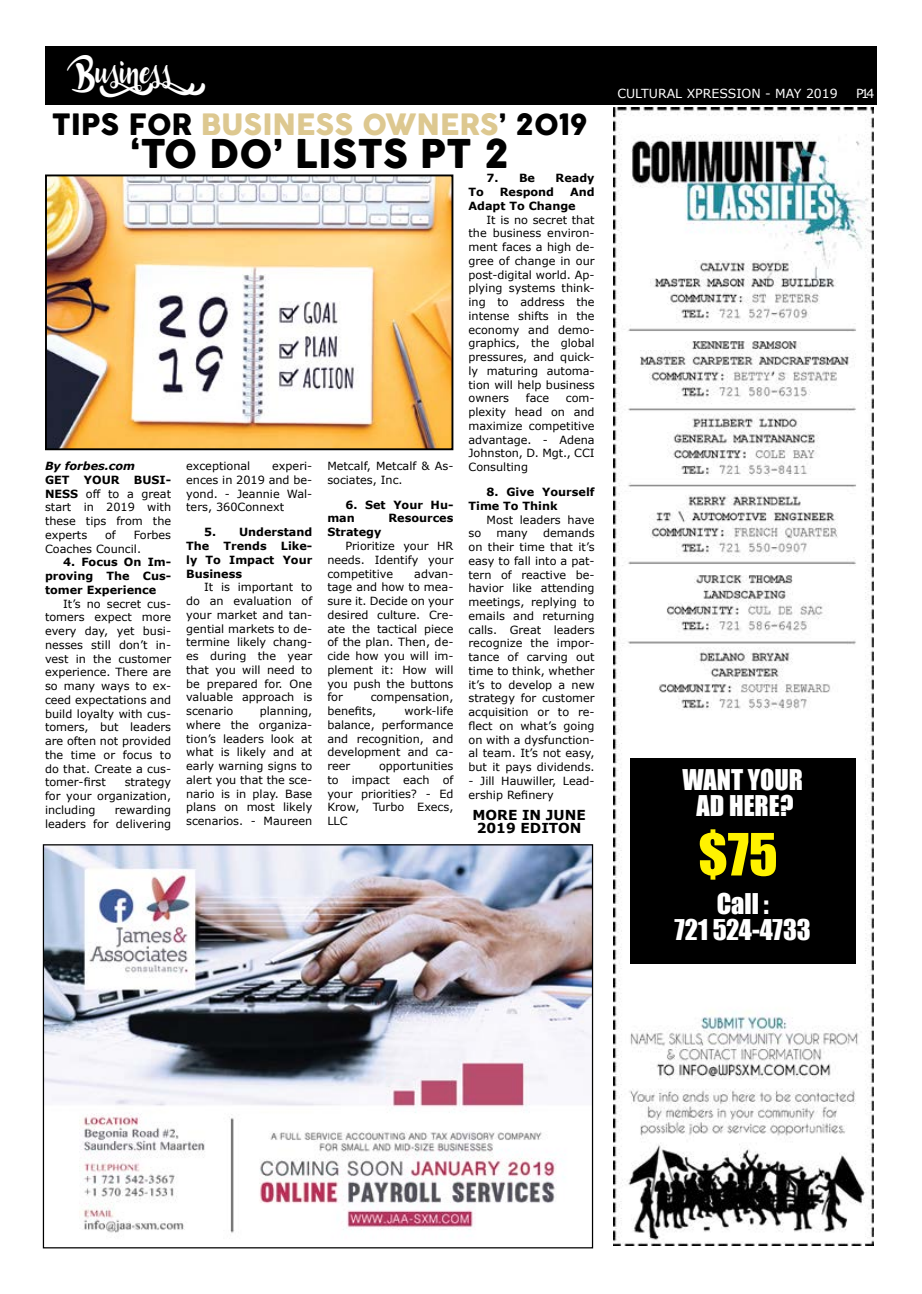
<style>
.page{position:relative;width:922px;height:1294px;background:#fff}
.page>*{position:absolute;margin:0;border:0;box-sizing:border-box;transform-origin:0 0}
.t1{font:53.75px "Impact";color:#fff200}
.t2{font:38.75px "COCOGOOSE";color:#000}
.t3{font:28.75px "COCOGOOSE";color:#ddc890}
.t4{font:26.25px/26.2px "Impact";color:#fff;text-align:center}
.t5{font:20px "Lostin Wild";color:#fff}
.t6{font:700 13.75px/13.8px "Verdana";color:#000;text-align:center}
.t7{font:12.5px "Verdana";color:#fff}
.t8{font:11.25px/13.8px "Verdana";color:#000;text-align:justify}
.t9{font:700 11.25px/13.8px "Verdana";color:#000}
.t10{font:italic 700 11.25px "Verdana";color:#000}
.s1{color:#000}
.s2{font-weight:700}
</style>
<div class="page">
<div style="left:45px;top:46px;width:831px;height:58px;background:#000"></div>
<img style="left:613px;top:107px;width:260px;height:1138px">
<div style="left:630px;top:758px;width:225px;height:206px;background:#000"></div>
<img style="left:48px;top:177px;width:402px;height:270px">
<div style="left:45px;top:174px;width:408px;height:276px;border:2px solid #000"></div>
<img style="left:45px;top:846px;width:546px;height:387px">
<h3 class="t5" style="left:67px;top:68px;width:140px">Business</h3>
<h3 class="t3" style="left:52px;top:103px;width:537px"><span class="s1">TIPS FOR</span> BUSINESS OWNERS<span class="s1">’ 2019</span></h3>
<h2 class="t2" style="left:130px;top:124px;width:380px">‘TO DO’ LISTS PT 2</h2>
<p class="t10" style="left:45px;top:458px;width:92px">By forbes.com</p>
<p class="t9" style="left:45px;top:473px;width:26px">GET</p>
<p class="t9" style="left:84px;top:473px;width:37px">YOUR</p>
<p class="t8" style="left:45px;top:473px;width:128px;text-indent:89px"><span class="s2">BUSI-NESS</span> off to a great start in 2019 with these tips from the experts</p>
<p class="t8" style="left:105px;top:528px;width:12px">of</p>
<p class="t8" style="left:45px;top:528px;width:128px;text-indent:89px">Forbes<br>Coaches Council.</p>
<p class="t9" style="left:45px;top:555px;width:128px;text-align:justify;text-indent:18px">4. Focus On Im&shy;proving The Cus&shy;tomer Experience</p>
<p class="t8" style="left:45px;top:597px;width:128px;text-indent:18px">It’s no secret cus&shy;tomers expect more every day, yet busi&shy;nesses still don’t in&shy;vest in the customer experience. There are so many ways to ex&shy;ceed expectations and build loyalty with cus&shy;tomers, but leaders are often not provided the time or focus to do that. Create a cus&shy;tomer-first</p>
<p class="t8" style="left:45px;top:775px;width:128px;text-indent:80px">strategy for your organization, including</p>
<p class="t8" style="left:45px;top:803px;width:128px;text-align:right">rewarding<br>leaders for delivering</p>
<p class="t8" style="left:186px;top:459px;width:66px">exceptional</p>
<p class="t8" style="left:186px;top:459px;width:128px;text-indent:86px">experi&shy;ences in 2019 and be&shy;yond. - Jeannie Wal&shy;ters, 360Connext</p>
<p class="t9" style="left:186px;top:525px;width:128px;text-indent:18px">5. Understand<br>The</p>
<p class="t9" style="left:186px;top:539px;width:128px;text-align:justify;text-indent:95px">Like&shy;ly To Impact Your Business</p>
<p class="t8" style="left:186px;top:580px;width:128px;text-indent:18px">It is important to do an evaluation of your market and tan&shy;gential markets to de&shy;termine likely chang&shy;es during the year that you will need to be prepared for. One valuable approach is scenario</p>
<p class="t9" style="left:223px;top:539px;width:45px">Trends</p>
<p class="t8" style="left:186px;top:704px;width:128px;text-indent:74px">planning, where the organiza&shy;tion’s leaders look at what is likely and at early warning signs to alert you that the sce&shy;nario is in play. Base plans on most likely scenarios. - Maureen</p>
<p class="t8" style="left:327px;top:459px;width:128px">Metcalf, Metcalf &amp; As&shy;sociates, Inc.</p>
<p class="t9" style="left:327px;top:498px;width:128px;text-indent:18px">6. Set Your Hu&shy;man</p>
<p class="t9" style="left:388px;top:511px;width:67px">Resources</p>
<p class="t9" style="left:327px;top:525px;width:56px">Strategy</p>
<p class="t8" style="left:327px;top:539px;width:128px;text-indent:18px">Prioritize your HR needs. Identify your competitive</p>
<p class="t8" style="left:327px;top:566px;width:128px;text-indent:87px">advan&shy;tage and how to mea&shy;sure it. Decide on your desired culture. Cre&shy;ate the tactical piece of the plan. Then, de&shy;cide how you will im&shy;plement it: How will you push the buttons for</p>
<p class="t8" style="left:327px;top:690px;width:128px;text-indent:43px">compensation, benefits,</p>
<p class="t8" style="left:327px;top:704px;width:128px;text-indent:77px">work-life balance, performance and recognition, and development and ca&shy;reer</p>
<p class="t8" style="left:327px;top:759px;width:128px;text-indent:52px">opportunities to impact each of your priorities? - Ed Krow, Turbo Execs, LLC</p>
<p class="t9" style="left:486px;top:171px;width:50px">7. Be</p>
<p class="t9" style="left:555px;top:171px;width:40px">Ready</p>
<p class="t9" style="left:468px;top:185px;width:128px;text-indent:101px">And<br>Adapt To Change</p>
<p class="t8" style="left:468px;top:213px;width:128px;text-indent:18px">It is no secret that the business environ&shy;ment faces a high de&shy;gree of change in our post-digital world. Ap&shy;plying systems think&shy;ing to address the intense shifts in the economy and demo&shy;graphics, the global pressures, and quick&shy;ly maturing automa&shy;tion will help business owners</p>
<p class="t9" style="left:468px;top:185px;width:17px">To</p>
<p class="t9" style="left:499px;top:185px;width:56px">Respond</p>
<p class="t8" style="left:525px;top:391px;width:25px">face</p>
<p class="t8" style="left:468px;top:391px;width:128px;text-indent:97px">com&shy;plexity head on and maximize competitive advantage. - Adena Johnston, D. Mgt., CCI Consulting</p>
<p class="t9" style="left:468px;top:485px;width:128px;text-indent:18px">8. Give Yourself<br>Time To Think</p>
<p class="t8" style="left:486px;top:513px;width:110px">Most leaders have</p>
<p class="t8" style="left:468px;top:526px;width:14px">so</p>
<p class="t8" style="left:496px;top:526px;width:33px">many</p>
<p class="t8" style="left:468px;top:526px;width:128px;text-indent:75px">demands on their time that it’s easy to fall into a pat&shy;tern of reactive be&shy;havior like attending meetings, replying to emails and returning calls. Great leaders recognize the impor&shy;tance of carving out time to think, whether it’s to develop a new strategy for customer acquisition or to re&shy;flect on what’s going on with a dysfunction&shy;al team. It’s not easy, but it pays dividends.</p>
<p class="t8" style="left:468px;top:774px;width:128px">- Jill Hauwiller, Lead&shy;ership Refinery</p>
<p class="t6" style="left:472px;top:808px;width:115px">MORE IN JUNE<br>2019 EDITON</p>
<p class="t7" style="left:617px;top:85px;width:222px">CULTURAL XPRESSION - MAY 2019</p>
<p class="t7" style="left:855px;top:85px;width:20px">P14</p>
<h3 class="t4" style="left:682px;top:766px;width:122px">WANT YOUR<br>AD HERE?</h3>
<h1 class="t1" style="left:698px;top:812px;width:81px">$75</h1>
<h3 class="t4" style="left:674px;top:889px;width:138px">Call :<br>721 524-4733</h3>
</div>
